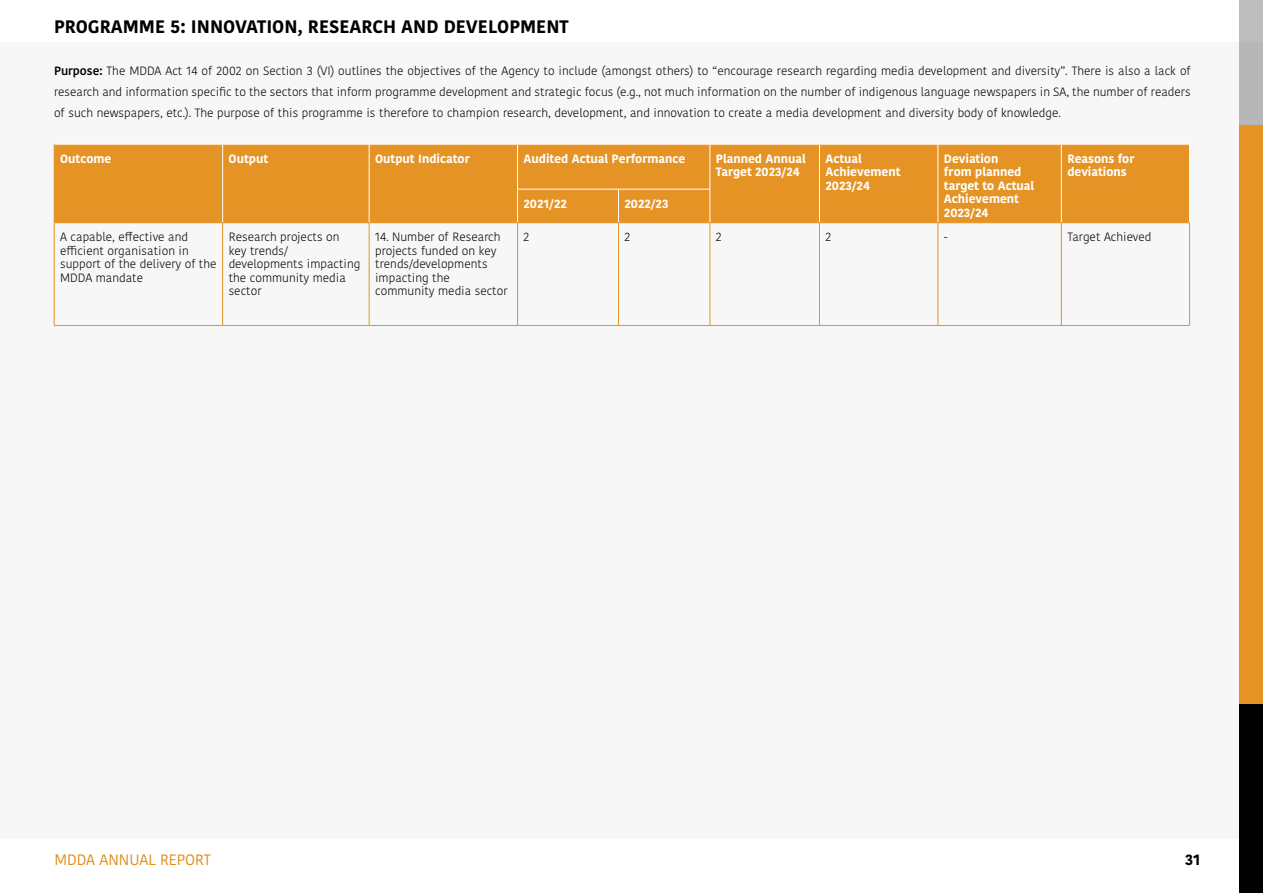
<style>
.page{position:relative;width:1263px;height:893px;background:#fff}
.page>*{position:absolute;margin:0;border:0;box-sizing:border-box;transform-origin:0 0}
.t1{font:700 18px "Kohinoor Bangla";color:#000}
.t2{font:15px "Kohinoor Bangla";color:#e18b12}
.t3{font:700 15px "Kohinoor Bangla";color:#000}
.t4{font:300 12px/13.5px "Kohinoor Bangla";color:#000}
.t5{font:700 12px/13.5px "Kohinoor Bangla";color:#fff}
.s1{font-weight:600}
</style>
<div class="page">
<div style="left:0;top:43px;width:1263px;height:796px;background:#f7f7f7"></div>
<div style="left:1240px;top:125px;width:23px;height:580px;background:#e59325"></div>
<div style="left:1240px;top:704px;width:23px;height:189px;background:#000"></div>
<div style="left:1240px;top:0;width:23px;height:125px;background:#b7b7b7"></div>
<div style="left:55px;top:145px;width:1134px;height:77px;background:#e59325"></div>
<hr style="left:222px;top:144px;width:1px;height:45px;background:#fff">
<hr style="left:369px;top:144px;width:1px;height:45px;background:#fff">
<hr style="left:517px;top:144px;width:1px;height:45px;background:#fff">
<hr style="left:710px;top:144px;width:1px;height:45px;background:#fff">
<hr style="left:819px;top:144px;width:1px;height:45px;background:#fff">
<hr style="left:938px;top:144px;width:1px;height:45px;background:#fff">
<hr style="left:1061px;top:144px;width:1px;height:45px;background:#fff">
<hr style="left:222px;top:189px;width:1px;height:34px;background:#fff">
<hr style="left:369px;top:189px;width:1px;height:34px;background:#fff">
<hr style="left:517px;top:189px;width:101px;height:1px;background:#fff">
<hr style="left:517px;top:189px;width:1px;height:34px;background:#fff">
<hr style="left:618px;top:189px;width:92px;height:1px;background:#fff">
<hr style="left:618px;top:189px;width:1px;height:34px;background:#fff">
<hr style="left:710px;top:189px;width:1px;height:34px;background:#fff">
<hr style="left:819px;top:189px;width:1px;height:34px;background:#fff">
<hr style="left:938px;top:189px;width:1px;height:34px;background:#fff">
<hr style="left:1061px;top:189px;width:1px;height:34px;background:#fff">
<hr style="left:222px;top:223px;width:1px;height:102px;background:#e59325">
<hr style="left:369px;top:223px;width:1px;height:102px;background:#e59325">
<hr style="left:517px;top:223px;width:1px;height:102px;background:#e59325">
<hr style="left:618px;top:223px;width:1px;height:102px;background:#e59325">
<hr style="left:710px;top:223px;width:1px;height:102px;background:#e59325">
<hr style="left:819px;top:223px;width:1px;height:102px;background:#e59325">
<hr style="left:938px;top:223px;width:1px;height:102px;background:#e59325">
<hr style="left:1061px;top:223px;width:1px;height:102px;background:#e59325">
<hr style="left:54px;top:144px;width:169px;height:1px;background:#fff">
<hr style="left:223px;top:144px;width:146px;height:1px;background:#fff">
<hr style="left:369px;top:144px;width:148px;height:1px;background:#fff">
<hr style="left:517px;top:144px;width:101px;height:1px;background:#fff">
<hr style="left:618px;top:144px;width:92px;height:1px;background:#fff">
<hr style="left:710px;top:144px;width:109px;height:1px;background:#fff">
<hr style="left:819px;top:144px;width:119px;height:1px;background:#fff">
<hr style="left:938px;top:144px;width:123px;height:1px;background:#fff">
<hr style="left:1061px;top:144px;width:129px;height:1px;background:#fff">
<hr style="left:1189px;top:144px;width:1px;height:45px;background:#fff">
<hr style="left:1189px;top:189px;width:1px;height:34px;background:#fff">
<hr style="left:54px;top:144px;width:1px;height:45px;background:#e59325">
<hr style="left:54px;top:189px;width:1px;height:34px;background:#e59325">
<hr style="left:54px;top:222px;width:169px;height:1px;background:#e59325">
<hr style="left:54px;top:223px;width:1px;height:102px;background:#e59325">
<hr style="left:223px;top:222px;width:146px;height:1px;background:#e59325">
<hr style="left:369px;top:222px;width:148px;height:1px;background:#e59325">
<hr style="left:517px;top:222px;width:101px;height:1px;background:#e59325">
<hr style="left:618px;top:222px;width:92px;height:1px;background:#e59325">
<hr style="left:710px;top:222px;width:109px;height:1px;background:#e59325">
<hr style="left:819px;top:222px;width:119px;height:1px;background:#e59325">
<hr style="left:938px;top:222px;width:123px;height:1px;background:#e59325">
<hr style="left:1061px;top:222px;width:129px;height:1px;background:#e59325">
<hr style="left:1189px;top:223px;width:1px;height:102px;background:#e59325">
<hr style="left:54px;top:325px;width:169px;height:1px;background:#e59325">
<hr style="left:223px;top:325px;width:146px;height:1px;background:#e59325">
<hr style="left:369px;top:325px;width:148px;height:1px;background:#e59325">
<hr style="left:517px;top:325px;width:101px;height:1px;background:#e59325">
<hr style="left:618px;top:325px;width:92px;height:1px;background:#e59325">
<hr style="left:710px;top:325px;width:109px;height:1px;background:#e59325">
<hr style="left:819px;top:325px;width:119px;height:1px;background:#e59325">
<hr style="left:938px;top:325px;width:123px;height:1px;background:#e59325">
<hr style="left:1061px;top:325px;width:129px;height:1px;background:#e59325">
<h1 class="t1" style="left:54px;top:11px;width:516px">PROGRAMME 5: INNOVATION, RESEARCH AND DEVELOPMENT</h1>
<p class="t4" style="left:54px;top:60px;width:1138px;line-height:21px;text-align:justify"><span class="s1">Purpose:</span> The MDDA Act 14 of 2002 on Section 3 (VI) outlines the objectives of the Agency to include (amongst others) to “encourage research regarding media development and diversity”. There is also a lack of research and information specific to the sectors that inform programme development and strategic focus (e.g., not much information on the number of indigenous language newspapers in SA, the number of readers of such newspapers, etc.). The purpose of this programme is therefore to champion research, development, and innovation to create a media development and diversity body of knowledge.</p>
<p class="t5" style="left:60px;top:151px;width:53px">Outcome</p>
<p class="t5" style="left:229px;top:151px;width:41px">Output</p>
<p class="t5" style="left:375px;top:151px;width:96px">Output Indicator</p>
<p class="t5" style="left:523px;top:151px;width:163px">Audited Actual Performance</p>
<p class="t5" style="left:716px;top:151px;width:91px">Planned Annual<br>Target 2023/24</p>
<p class="t5" style="left:825px;top:151px;width:77px">Actual<br>Achievement<br>2023/24</p>
<p class="t5" style="left:944px;top:151px;width:92px">Deviation<br>from planned target to Actual<br>Achievement<br>2023/24</p>
<p class="t5" style="left:1067px;top:151px;width:69px">Reasons for deviations</p>
<p class="t5" style="left:524px;top:196px;width:45px">2021/22</p>
<p class="t5" style="left:624px;top:196px;width:45px">2022/23</p>
<p class="t4" style="left:60px;top:230px;width:158px">A capable, effective and efficient organisation in support of the delivery of the<br>MDDA mandate</p>
<p class="t4" style="left:229px;top:230px;width:133px">Research projects on key trends/ developments impacting the community media sector</p>
<p class="t4" style="left:375px;top:230px;width:134px">14. Number of Research projects funded on key trends/developments impacting the community media sector</p>
<p class="t4" style="left:524px;top:230px;width:7px">2</p>
<p class="t4" style="left:624px;top:230px;width:7px">2</p>
<p class="t4" style="left:716px;top:230px;width:7px">2</p>
<p class="t4" style="left:825px;top:230px;width:7px">2</p>
<p class="t4" style="left:944px;top:230px;width:5px">-</p>
<p class="t4" style="left:1067px;top:230px;width:86px">Target Achieved</p>
<p class="t2" style="left:54px;top:848px;width:158px">MDDA ANNUAL REPORT</p>
<p class="t3" style="left:1185px;top:846px;width:17px">31</p>
</div>
